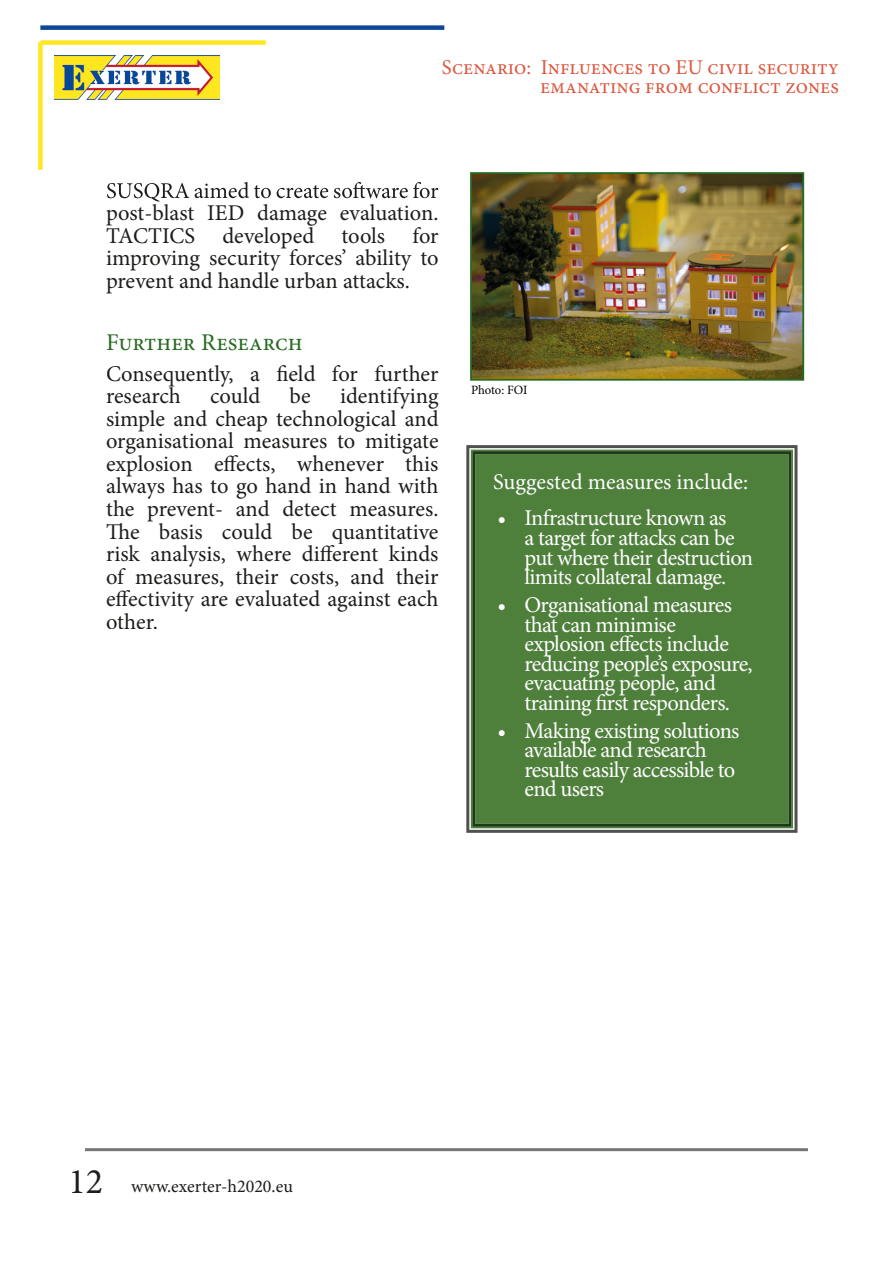
<style>
.page{position:relative;width:893px;height:1263px;background:#fff}
.page>*{position:absolute;margin:0;border:0;box-sizing:border-box;transform-origin:0 0}
.t1{font:24px "Minion Pro";color:#276b21}
.t2{font:22.5px/22.5px "Minion Pro";color:#1d1d1b;text-align:justify}
.t3{font:22.5px/19.5px "Minion Pro";letter-spacing:-.035em;color:#fff}
.t4{font:21px/19.5px "Minion Pro";color:#dc583f;text-align:right}
.t5{font:18px "Minion Pro";color:#1d1d1b}
.t6{font:12.75px "Minion Pro";color:#000}
.s1{font-size:36px}
</style>
<div class="page">
<hr style="left:85px;top:1148px;width:723px;height:3px;background:#757574">
<img style="left:54px;top:56px;width:166px;height:43px">
<div style="left:40px;top:25px;width:404px;height:5px;background:#0c4897"></div>
<div style="left:40px;top:40px;width:226px;height:5px;background:#ffe721"></div>
<div style="left:38px;top:42px;width:5px;height:128px;background:#ffe721"></div>
<svg style="left:466px;top:445px;width:331px;height:388px;background:#889085"></svg>
<svg style="left:472px;top:451px;width:319px;height:376px;background:#4d7c3c"></svg>
<svg style="left:107px;top:182px;width:332px;height:19px"></svg>
<img style="left:473px;top:175px;width:328px;height:203px">
<div style="left:470px;top:172px;width:334px;height:209px;border:2px solid #276b21"></div>
<p class="t4" style="left:442px;top:57px;width:399px">Scenario: Influences to EU civil security emanating from conflict zones</p>
<p class="t2" style="left:106px;top:202px;width:334px">post-blast IED damage evaluation.<br>TACTICS developed tools for improving security forces’ ability to prevent and handle urban attacks.</p>
<p class="t1" style="left:106px;top:326px;width:198px">Further Research</p>
<p class="t2" style="left:106px;top:363px;width:156px">Consequently, a</p>
<p class="t2" style="left:288px;top:363px;width:152px">eld for further</p>
<p class="t2" style="left:106px;top:385px;width:76px">research</p>
<p class="t2" style="left:210px;top:385px;width:52px">could</p>
<p class="t2" style="left:290px;top:385px;width:23px">be</p>
<p class="t2" style="left:340px;top:385px;width:100px">identifying</p>
<p class="t2" style="left:106px;top:408px;width:334px">simple and cheap technological and</p>
<p class="t2" style="left:106px;top:430px;width:334px">organisational measures to mitigate</p>
<p class="t2" style="left:106px;top:453px;width:334px">explosion e ects, whenever this</p>
<p class="t2" style="left:106px;top:475px;width:334px">always has to go hand in hand with</p>
<p class="t2" style="left:106px;top:498px;width:334px">the prevent- and detect measures.</p>
<p class="t2" style="left:130px;top:520px;width:310px">e basis could be quantitative</p>
<p class="t2" style="left:106px;top:543px;width:334px">risk analysis, where di erent kinds</p>
<p class="t2" style="left:106px;top:565px;width:334px">of measures, their costs, and their</p>
<p class="t2" style="left:106px;top:588px;width:334px">e ectivity are evaluated against each</p>
<p class="t2" style="left:106px;top:610px;width:53px">other.</p>
<p class="t6" style="left:471px;top:382px;width:58px">Photo: FOI</p>
<p class="t3" style="left:493px;top:472px;width:256px">Suggested measures include:</p>
<p class="t3" style="left:524px;top:509px;width:230px;text-indent:-27px">• Infrastructure known as<br>a target for attacks can be put where their destruction limits collateral damage.</p>
<p class="t3" style="left:524px;top:595px;width:230px;text-indent:-27px">• Organisational measures that can minimise explosion e ects include reducing people’s exposure, evacuating people, and training rst responders.</p>
<p class="t3" style="left:524px;top:721px;width:217px;text-indent:-27px">• Making existing solutions available and research results easily accessible to end users</p>
<p class="t5" style="left:69px;top:1174px;width:226px"><span class="s1">12</span> www.exerter-h2020.eu</p>
</div>
